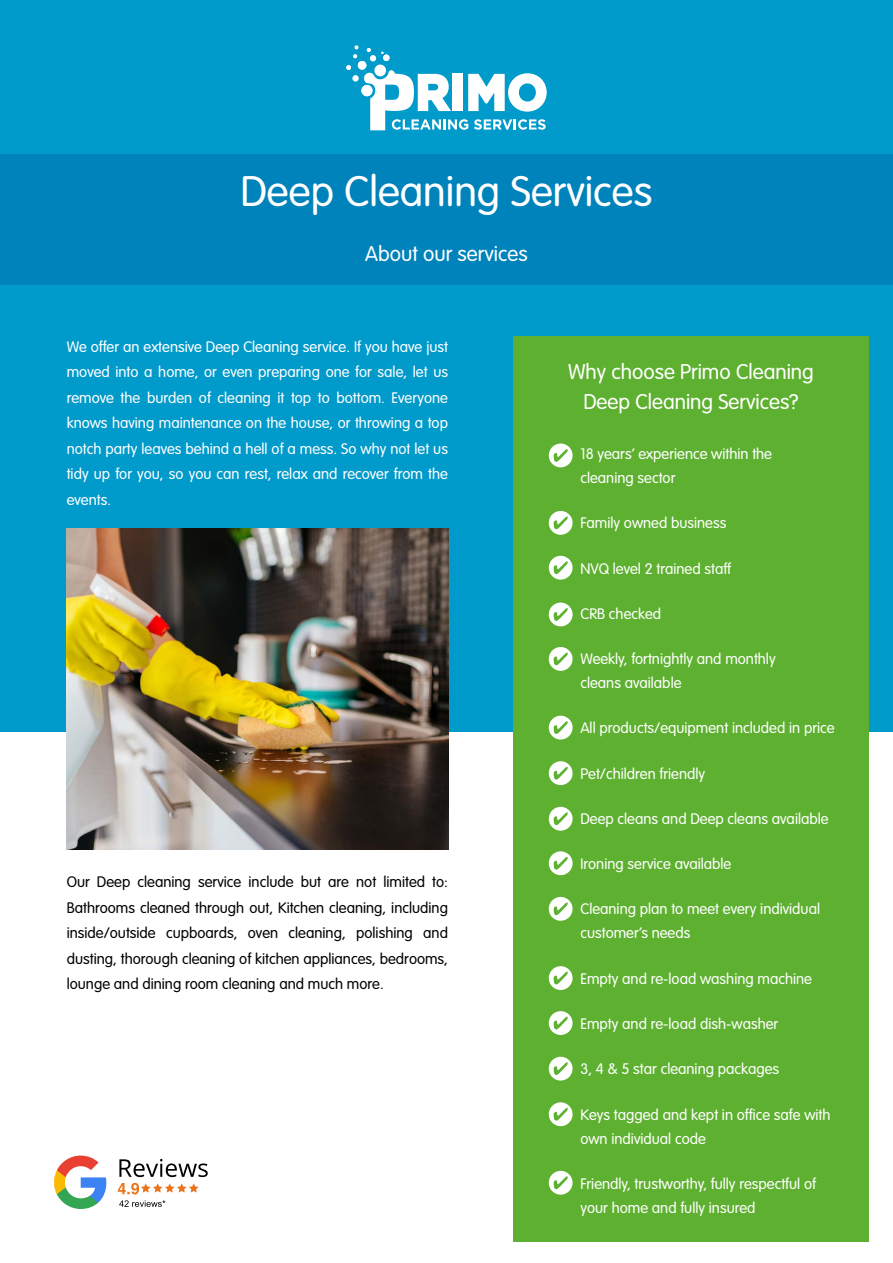
<style>
.page{position:relative;width:893px;height:1263px;background:#fff}
.page>*{position:absolute;margin:0;border:0;box-sizing:border-box;transform-origin:0 0}
.t1{font:300 42px "VAG Rounded Std";color:#fff}
.t2{font:300 21px/30px "VAG Rounded Std";color:#fff;text-align:center}
.t3{font:300 15px/25.5px "VAG Rounded Std";color:#fff}
.t4{font:300 15px/25.5px "VAG Rounded Std";color:#000;text-align:justify}
</style>
<div class="page">
<div style="left:0;top:0;width:893px;height:731px;background:#009acb"></div>
<div style="left:0;top:154px;width:893px;height:130px;background:#0083bb"></div>
<svg style="left:346px;top:45px;width:201px;height:85px"></svg>
<div style="left:358px;top:61px;width:9px;height:9px;background:#fff;border-radius:50%"></div>
<div style="left:513px;top:336px;width:355px;height:906px;background:#5eb130"></div>
<div style="left:549px;top:556px;width:24px;height:24px;background:#fff;border-radius:50%"></div>
<svg style="left:554px;top:561px;width:14px;height:13px"></svg>
<div style="left:549px;top:603px;width:24px;height:23px;background:#fff;border-radius:50%"></div>
<svg style="left:554px;top:608px;width:14px;height:13px"></svg>
<div style="left:549px;top:647px;width:24px;height:24px;background:#fff;border-radius:50%"></div>
<svg style="left:554px;top:652px;width:14px;height:13px"></svg>
<div style="left:549px;top:716px;width:24px;height:23px;background:#fff;border-radius:50%"></div>
<svg style="left:554px;top:721px;width:14px;height:13px"></svg>
<div style="left:549px;top:761px;width:24px;height:24px;background:#fff;border-radius:50%"></div>
<svg style="left:554px;top:767px;width:14px;height:13px"></svg>
<div style="left:549px;top:807px;width:24px;height:24px;background:#fff;border-radius:50%"></div>
<svg style="left:554px;top:812px;width:14px;height:13px"></svg>
<div style="left:549px;top:851px;width:24px;height:24px;background:#fff;border-radius:50%"></div>
<svg style="left:554px;top:857px;width:14px;height:13px"></svg>
<div style="left:549px;top:897px;width:24px;height:24px;background:#fff;border-radius:50%"></div>
<svg style="left:554px;top:902px;width:14px;height:13px"></svg>
<div style="left:549px;top:966px;width:24px;height:24px;background:#fff;border-radius:50%"></div>
<svg style="left:554px;top:972px;width:14px;height:12px"></svg>
<div style="left:549px;top:1011px;width:24px;height:24px;background:#fff;border-radius:50%"></div>
<svg style="left:554px;top:1016px;width:14px;height:13px"></svg>
<div style="left:549px;top:1057px;width:24px;height:23px;background:#fff;border-radius:50%"></div>
<svg style="left:554px;top:1062px;width:14px;height:13px"></svg>
<div style="left:549px;top:1102px;width:24px;height:24px;background:#fff;border-radius:50%"></div>
<svg style="left:554px;top:1108px;width:14px;height:13px"></svg>
<div style="left:549px;top:1171px;width:24px;height:24px;background:#fff;border-radius:50%"></div>
<svg style="left:554px;top:1176px;width:14px;height:13px"></svg>
<div style="left:549px;top:511px;width:24px;height:24px;background:#fff;border-radius:50%"></div>
<svg style="left:554px;top:516px;width:14px;height:13px"></svg>
<div style="left:549px;top:443px;width:24px;height:24px;background:#fff;border-radius:50%"></div>
<svg style="left:554px;top:449px;width:14px;height:13px"></svg>
<img style="left:67px;top:528px;width:381px;height:321px">
<svg style="left:54px;top:1155px;width:52px;height:54px"></svg>
<svg style="left:119px;top:1159px;width:89px;height:18px"></svg>
<svg style="left:118px;top:1183px;width:81px;height:11px"></svg>
<svg style="left:119px;top:1200px;width:46px;height:7px"></svg>
<h1 class="t1" style="left:241px;top:167px;width:413px">Deep Cleaning Services</h1>
<h2 class="t2" style="left:365px;top:240px;width:164px">About our services</h2>
<p class="t3" style="left:67px;top:334px;width:383px;text-align:justify">We offer an extensive Deep Cleaning service. If you have just moved into a home, or even preparing one for sale, let us remove the burden of cleaning it top to bottom. Everyone knows having maintenance on the house, or throwing a top notch party leaves behind a hell of a mess. So why not let us tidy up for you, so you can rest, relax and recover from the events.</p>
<p class="t4" style="left:67px;top:870px;width:383px">Our Deep cleaning service include but are not limited to:<br>Bathrooms cleaned through out, Kitchen cleaning, including inside/outside cupboards, oven cleaning, polishing and dusting, thorough cleaning of kitchen appliances, bedrooms, lounge and dining room cleaning and much more.</p>
<h2 class="t2" style="left:568px;top:357px;width:247px">Why choose Primo Cleaning<br>Deep Cleaning Services?</h2>
<p class="t3" style="left:580px;top:442px;width:193px;line-height:24px">18 years’ experience within the cleaning sector</p>
<p class="t3" style="left:580px;top:511px;width:147px">Family owned business</p>
<p class="t3" style="left:580px;top:556px;width:152px">NVQ level 2 trained staff</p>
<p class="t3" style="left:580px;top:601px;width:82px">CRB checked</p>
<p class="t3" style="left:580px;top:647px;width:197px;line-height:24px">Weekly, fortnightly and monthly cleans available</p>
<p class="t3" style="left:580px;top:716px;width:256px">All products/equipment included in price</p>
<p class="t3" style="left:580px;top:761px;width:126px">Pet/children friendly</p>
<p class="t3" style="left:580px;top:806px;width:250px">Deep cleans and Deep cleans available</p>
<p class="t3" style="left:580px;top:852px;width:152px">Ironing service available</p>
<p class="t3" style="left:580px;top:898px;width:241px;line-height:24px">Cleaning plan to meet every individual customer’s needs</p>
<p class="t3" style="left:580px;top:966px;width:233px">Empty and re-load washing machine</p>
<p class="t3" style="left:580px;top:1011px;width:199px">Empty and re-load dish-washer</p>
<p class="t3" style="left:580px;top:1057px;width:200px">3, 4 &amp; 5 star cleaning packages</p>
<p class="t3" style="left:580px;top:1103px;width:252px;line-height:24px">Keys tagged and kept in office safe with own individual code</p>
<p class="t3" style="left:580px;top:1172px;width:237px;line-height:24px">Friendly, trustworthy, fully respectful of your home and fully insured</p>
</div>
